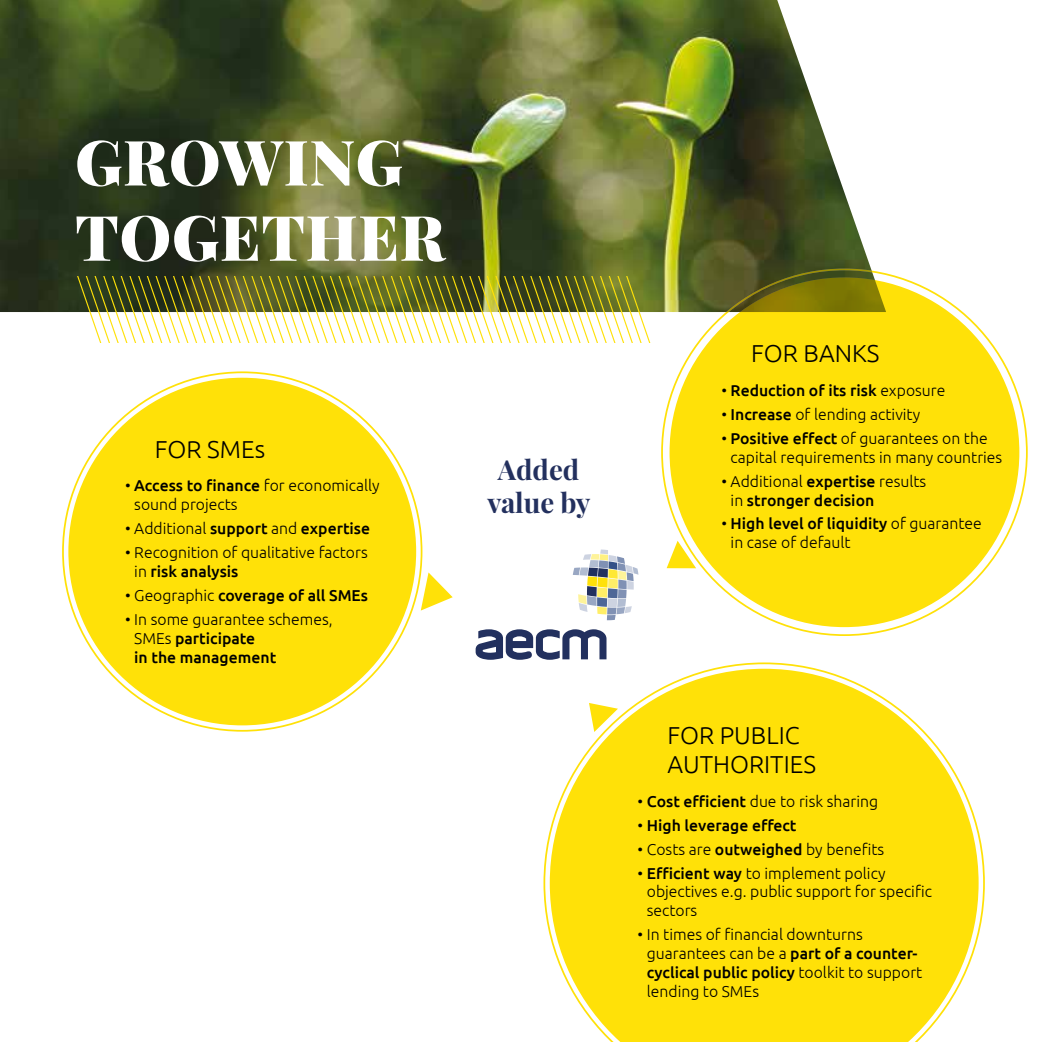
<style>
.page{position:relative;width:1042px;height:1042px;background:#fff}
.page>*{position:absolute;margin:0;border:0;box-sizing:border-box;transform-origin:0 0}
.t1{font:900 62.65px/75.2px "Playfair Display";letter-spacing:.01em;color:#fff}
.t2{font:700 27.47px/33.1px "Playfair Display";color:#23305e;text-align:center}
.t3{font:300 24.5px/29.4px "Ubuntu";color:#000}
.t4{font:300 15.75px/18.9px "Ubuntu";color:#000}
.t5{font:500 15.75px/18.9px "Ubuntu";color:#000}
.s1{font-weight:500}
.s2{font-weight:300}
</style>
<div class="page">
<div style="left:68px;top:378px;width:348px;height:347px;background:#ffe108;border-radius:50%"></div>
<img style="left:0;top:0;width:886px;height:312px">
<svg style="left:543px;top:662px;width:442px;height:380px"></svg>
<div style="left:669px;top:277px;width:350px;height:350px;background:#ffe108;border-radius:50%"></div>
<svg style="left:67px;top:277px;width:600px;height:65px"></svg>
<svg style="left:476px;top:629px;width:130px;height:31px"></svg>
<svg style="left:573px;top:549px;width:65px;height:71px"></svg>
<svg style="left:666px;top:541px;width:30px;height:27px"></svg>
<svg style="left:589px;top:703px;width:29px;height:29px"></svg>
<svg style="left:421px;top:572px;width:32px;height:38px"></svg>
<h1 class="t1" style="left:75px;top:124px;width:371px">GROWING<br>TOGETHER</h1>
<h3 class="t3" style="left:155px;top:433px;width:112px">FOR SMEs</h3>
<p class="t4" style="left:134px;top:476px;width:247px;text-indent:-9px">• <span class="s1">Access to finance</span> for economically sound projects</p>
<p class="t5" style="left:125px;top:518px;width:247px"><span class="s2">• Additional</span> support <span class="s2">and</span> expertise</p>
<p class="t4" style="left:134px;top:542px;width:235px;text-indent:-9px">• Recognition of qualitative factors in <span class="s1">risk analysis</span></p>
<p class="t5" style="left:125px;top:585px;width:244px"><span class="s2">• Geographic</span> coverage of all SMEs</p>
<p class="t4" style="left:134px;top:609px;width:200px;text-indent:-9px">• In some guarantee schemes,<br>SMEs <span class="s1">participate<br>in the management</span></p>
<h2 class="t2" style="left:487px;top:453px;width:105px">Added value by</h2>
<h3 class="t3" style="left:751px;top:338px;width:130px">FOR BANKS</h3>
<p class="t5" style="left:721px;top:380px;width:225px"><span class="s2">•</span> Reduction of its risk <span class="s2">exposure</span></p>
<p class="t4" style="left:721px;top:404px;width:200px">• <span class="s1">Increase</span> of lending activity</p>
<p class="t4" style="left:730px;top:428px;width:273px;text-indent:-9px">• <span class="s1">Positive effect</span> of guarantees on the capital requirements in many countries</p>
<p class="t5" style="left:730px;top:471px;width:197px;text-indent:-9px"><span class="s2">• Additional</span> expertise <span class="s2">results in</span> stronger decision</p>
<p class="t4" style="left:730px;top:514px;width:253px;text-indent:-9px">• <span class="s1">High level of liquidity</span> of guarantee in case of default</p>
<h3 class="t3" style="left:667px;top:720px;width:150px">FOR PUBLIC<br>AUTHORITIES</h3>
<p class="t4" style="left:637px;top:791px;width:242px">• <span class="s1">Cost efficient</span> due to risk sharing</p>
<p class="t5" style="left:637px;top:815px;width:160px"><span class="s2">•</span> High leverage effect</p>
<p class="t4" style="left:637px;top:839px;width:248px">• Costs are <span class="s1">outweighed</span> by benefits</p>
<p class="t4" style="left:647px;top:863px;width:287px;text-indent:-9px">• <span class="s1">Efficient way</span> to implement policy objectives e.g. public support for specific sectors</p>
<p class="t4" style="left:647px;top:925px;width:277px;text-indent:-9px">• In times of financial downturns guarantees can be a <span class="s1">part of a counter&shy;cyclical public policy</span> toolkit to support lending to SMEs</p>
</div>
